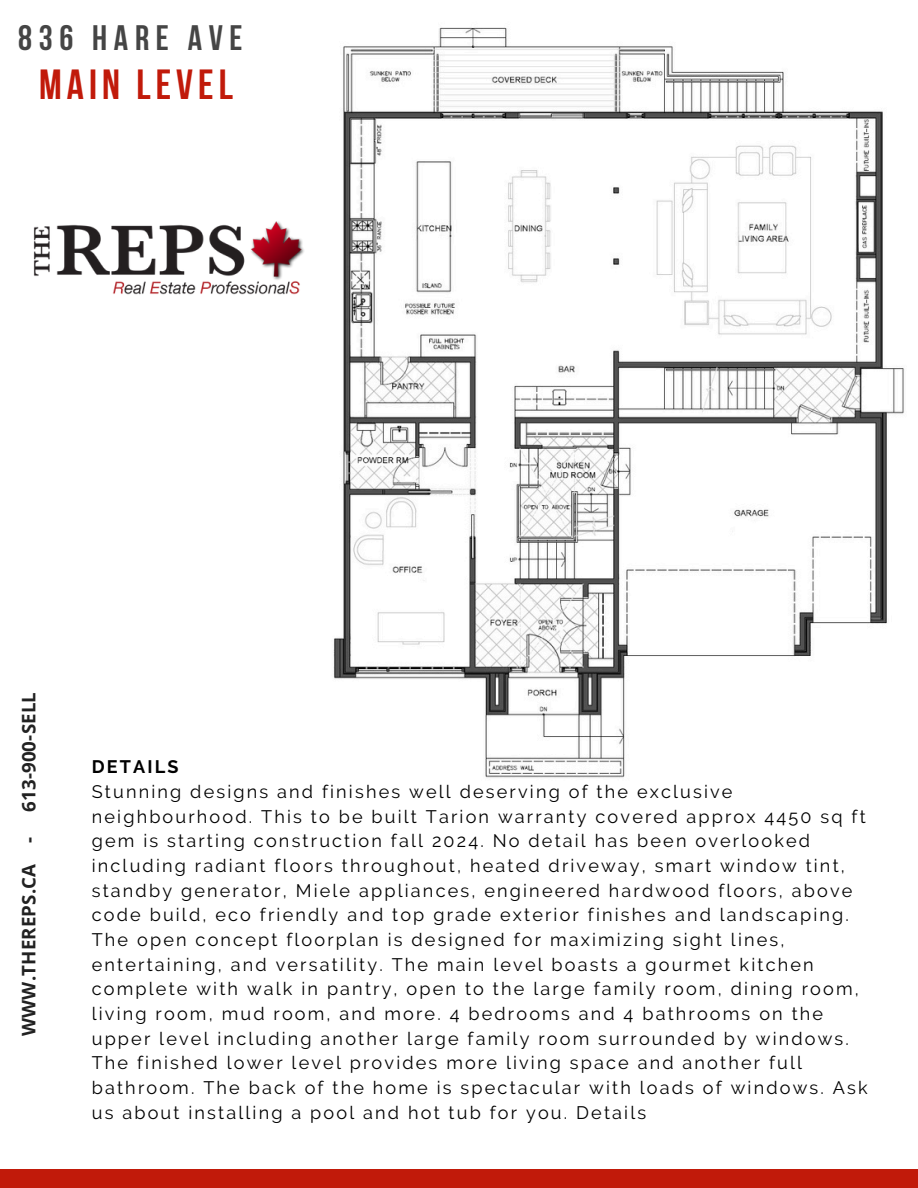
<style>
.page{position:relative;width:918px;height:1188px;background:#fff}
.page>*{position:absolute;margin:0;border:0;box-sizing:border-box;transform-origin:0 0}
.t1{font:700 42px "Bebas Neue";letter-spacing:.12em;color:#c11a0a}
.t2{font:700 35.25px "Bebas Neue";letter-spacing:.19em;color:#454545}
.t3{font:700 18.75px "Open Sans";letter-spacing:.01em;color:#222}
.t4{font:18px/24.8px "Raleway";letter-spacing:.12em;color:#000}
.t5{font:700 18px "Raleway";letter-spacing:.12em;color:#000}
</style>
<div class="page">
<div style="left:0;top:1169px;width:918px;height:19px;background:#c11a0a"></div>
<img style="left:333px;top:27px;width:571px;height:751px">
<img style="left:33px;top:102px;width:302px;height:249px">
<p class="t2" style="left:18px;top:23px;width:226px">836 HARE AVE</p>
<p class="t1" style="left:39px;top:67px;width:195px">MAIN LEVEL</p>
<h2 class="t3" style="left:16px;top:812px;width:121px;rotate:-90deg">613-900-SELL</h2>
<h2 class="t3" style="left:16px;top:1036px;width:200px;rotate:-90deg">WWW.THEREPS.CA -</h2>
<p class="t5" style="left:92px;top:756px;width:88px">DETAILS</p>
<h3 class="t4" style="left:92px;top:779px;width:777px">Stunning designs and finishes well deserving of the exclusive neighbourhood. This to be built Tarion warranty covered approx 4450 sq ft gem is starting construction fall 2024. No detail has been overlooked including radiant floors throughout, heated driveway, smart window tint, standby generator, Miele appliances, engineered hardwood floors, above code build, eco friendly and top grade exterior finishes and landscaping.<br>The open concept floorplan is designed for maximizing sight lines, entertaining, and versatility. The main level boasts a gourmet kitchen complete with walk in pantry, open to the large family room, dining room, living room, mud room, and more. 4 bedrooms and 4 bathrooms on the upper level including another large family room surrounded by windows.<br>The finished lower level provides more living space and another full bathroom. The back of the home is spectacular with loads of windows. Ask us about installing a pool and hot tub for you. Details</h3>
</div>
